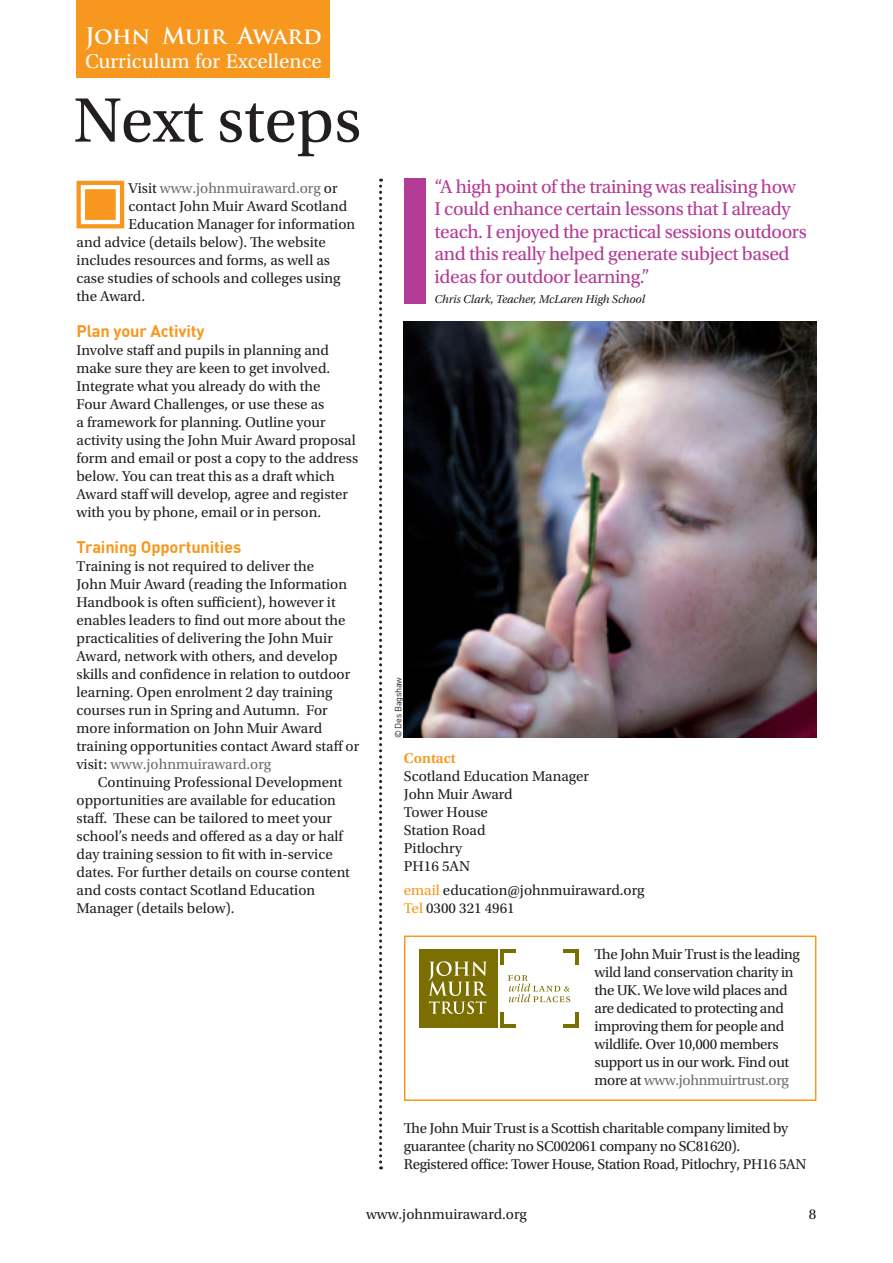
<style>
.page{position:relative;width:893px;height:1263px;background:#fff}
.page>*{position:absolute;margin:0;border:0;box-sizing:border-box;transform-origin:0 0}
.t1{font:66px "Utopia Std";color:#231f20}
.t2{font:700 22.5px "Trajan Pro";letter-spacing:-.01em;color:#fff}
.t3{font:21px "Utopia Std";color:#fff}
.t4{font:19.5px/22.5px "Utopia Std";letter-spacing:-.02em;color:#b33b96}
.t5{font:700 16.5px "DIN";letter-spacing:-.01em;color:#f7971d}
.t6{font:15px/18px "Utopia Std";color:#231f20}
.t7{font:15px/18px "Utopia Std";letter-spacing:-.02em;color:#231f20}
.t8{font:15px "Utopia Std";color:#6c6d70}
.t9{font:600 15px "Utopia Std";color:#f7971d}
.t10{font:italic 12px "Utopia Std";letter-spacing:-.01em;color:#231f20}
.t11{font:9px "DIN";letter-spacing:-.03em;color:#231f20}
.s1{color:#231f20}
.s2{color:#6c6d70}
.s3{color:#f7971d}
</style>
<div class="page">
<img style="left:404px;top:321px;width:412px;height:417px">
<div style="left:404px;top:935px;width:412px;height:166px;border:2px solid #f7971d"></div>
<svg style="left:379px;top:179px;width:3px;height:990px"></svg>
<div style="left:77px;top:0;width:253px;height:78px;background:#f7971d"></div>
<svg style="left:77px;top:181px;width:47px;height:47px"></svg>
<div style="left:404px;top:179px;width:21px;height:125px;background:#b33b96"></div>
<hr style="left:500px;top:949px;width:3px;height:15px;background:#7a6f00">
<hr style="left:500px;top:949px;width:15px;height:3px;background:#7a6f00">
<hr style="left:576px;top:949px;width:3px;height:15px;background:#7a6f00">
<hr style="left:564px;top:949px;width:15px;height:3px;background:#7a6f00">
<hr style="left:500px;top:1013px;width:3px;height:15px;background:#7a6f00">
<hr style="left:500px;top:1025px;width:15px;height:3px;background:#7a6f00">
<hr style="left:576px;top:1013px;width:3px;height:15px;background:#7a6f00">
<hr style="left:564px;top:1025px;width:15px;height:3px;background:#7a6f00">
<svg style="left:508px;top:975px;width:62px;height:27px"></svg>
<div style="left:419px;top:949px;width:78px;height:79px;background:#7a6f00"></div>
<svg style="left:428px;top:961px;width:59px;height:53px"></svg>
<p class="t2" style="left:85px;top:22px;width:238px">John Muir Award</p>
<p class="t3" style="left:85px;top:50px;width:238px">Curriculum for Excellence</p>
<p class="t1" style="left:73px;top:85px;width:289px">Next steps</p>
<p class="t8" style="left:128px;top:180px;width:211px"><span class="s1">Visit</span> www.johnmuiraward.org <span class="s1">or</span></p>
<p class="t6" style="left:128px;top:197px;width:220px">contact John Muir Award Scotland</p>
<p class="t6" style="left:128px;top:215px;width:228px">Education Manager for information</p>
<p class="t6" style="left:77px;top:233px;width:251px">and advice (details below). The website</p>
<p class="t6" style="left:77px;top:251px;width:255px">includes resources and forms, as well as</p>
<p class="t6" style="left:77px;top:269px;width:265px">case studies of schools and colleges using</p>
<p class="t6" style="left:77px;top:287px;width:70px">the Award.</p>
<p class="t5" style="left:77px;top:320px;width:130px">Plan your Activity</p>
<p class="t6" style="left:77px;top:341px;width:283px">Involve staff and pupils in planning and make sure they are keen to get involved.<br>Integrate what you already do with the<br>Four Award Challenges, or use these as<br>a framework for planning. Outline your activity using the John Muir Award proposal form and email or post a copy to the address below. You can treat this as a draft which Award staff will develop, agree and register with you by phone, email or in person.</p>
<p class="t5" style="left:77px;top:536px;width:166px">Training Opportunities</p>
<p class="t6" style="left:77px;top:557px;width:284px">Training is not required to deliver the<br>John Muir Award (reading the Information Handbook is often sufficient), however it enables leaders to find out more about the practicalities of delivering the John Muir Award, network with others, and develop skills and confidence in relation to outdoor learning. Open enrolment 2 day training courses run in Spring and Autumn. For more information on John Muir Award training opportunities contact Award staff or visit: <span class="s2">www.johnmuiraward.org</span></p>
<p class="t6" style="left:77px;top:773px;width:275px;text-indent:21px">Continuing Professional Development opportunities are available for education staff. These can be tailored to meet your school’s needs and offered as a day or half day training session to fit with in-service dates. For further details on course content and costs contact Scotland Education Manager (details below).</p>
<p class="t4" style="left:435px;top:176px;width:374px">“A high point of the training was realising how I could enhance certain lessons that I already teach. I enjoyed the practical sessions outdoors and this really helped generate subject based ideas for outdoor learning.”</p>
<p class="t10" style="left:435px;top:293px;width:212px">Chris Clark, Teacher, McLaren High School</p>
<p class="t11" style="left:393px;top:738px;width:62px;rotate:-90deg">© Des Bagshaw</p>
<p class="t9" style="left:404px;top:749px;width:53px">Contact</p>
<p class="t6" style="left:404px;top:767px;width:187px">Scotland Education Manager</p>
<p class="t6" style="left:404px;top:785px;width:110px">John Muir Award</p>
<p class="t6" style="left:404px;top:803px;width:85px">Tower House</p>
<p class="t6" style="left:404px;top:821px;width:83px">Station Road</p>
<p class="t6" style="left:404px;top:839px;width:60px">Pitlochry</p>
<p class="t6" style="left:404px;top:857px;width:68px">PH16 5AN</p>
<p class="t6" style="left:404px;top:881px;width:242px"><span class="s3">email</span> education@johnmuiraward.org</p>
<p class="t6" style="left:404px;top:899px;width:112px"><span class="s3">Tel</span> 0300 321 4961</p>
<p class="t7" style="left:595px;top:946px;width:207px">The John Muir Trust is the leading wild land conservation charity in the UK. We love wild places and are dedicated to protecting and improving them for people and wildlife. Over 10,000 members support us in our work. Find out more at <span class="s2">www.johnmuirtrust.org</span></p>
<p class="t7" style="left:404px;top:1120px;width:404px">The John Muir Trust is a Scottish charitable company limited by guarantee (charity no SC002061 company no SC81620).<br>Registered office: Tower House, Station Road, Pitlochry, PH16 5AN</p>
<p class="t6" style="left:366px;top:1205px;width:162px">www.johnmuiraward.org</p>
<p class="t6" style="left:809px;top:1205px;width:9px">8</p>
</div>
